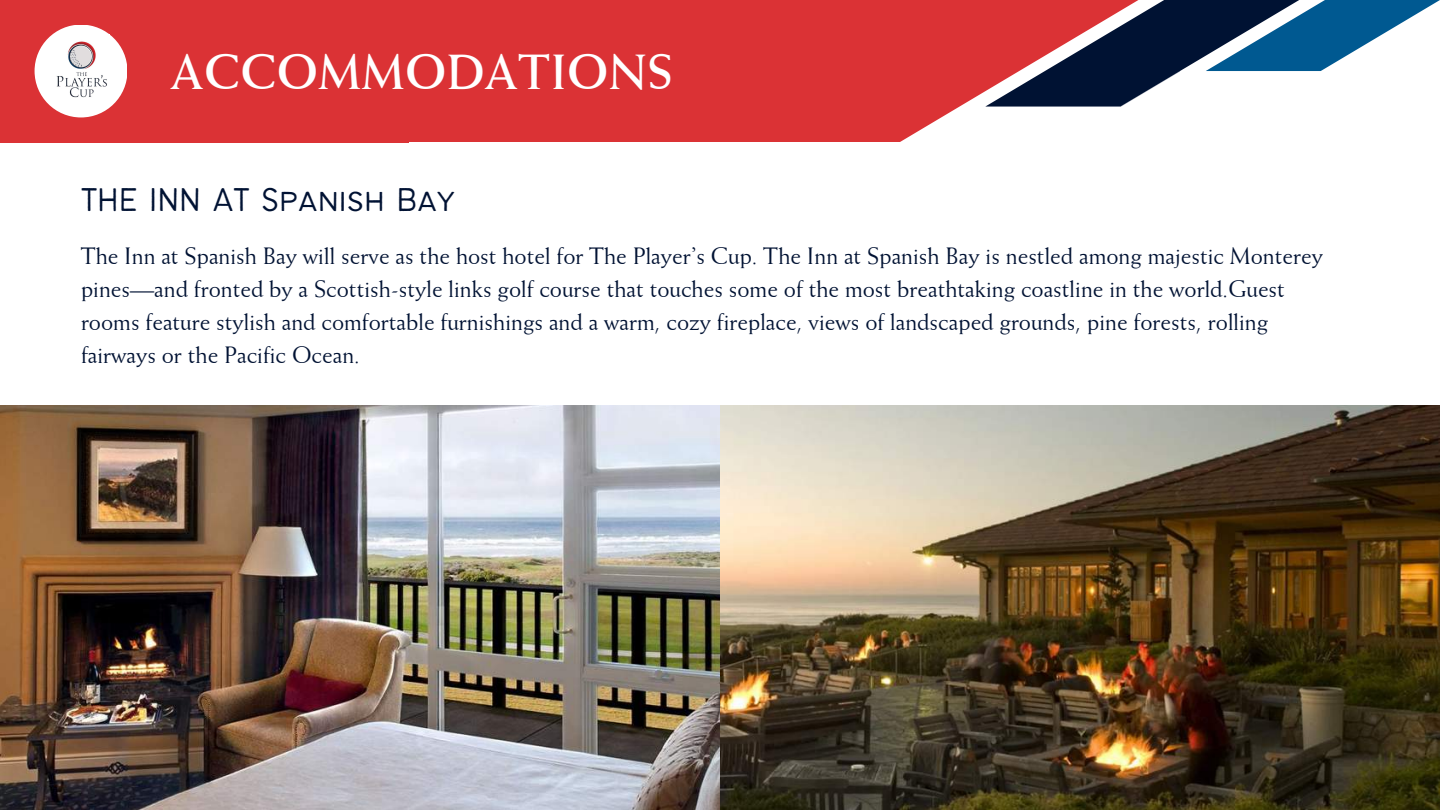
<style>
.page{position:relative;width:1440px;height:810px;background:#fff}
.page>*{position:absolute;margin:0;border:0;box-sizing:border-box;transform-origin:0 0}
.t1{font:700 50px "Weiss BT";color:#fff}
.t2{font:300 36.2px "Bantayog";color:#001233}
.t3{font:24px/33px "Weiss BT";color:#001233}
</style>
<div class="page">
<img style="left:0;top:405px;width:1440px;height:405px">
<div style="left:409px;top:0;width:576px;height:142px;background:#db3235"></div>
<svg style="left:985px;top:0;width:455px;height:107px"></svg>
<div style="left:0;top:0;width:409px;height:142px;background:#db3235"></div>
<div style="left:35px;top:25px;width:92px;height:92px;background:#fff;border-radius:50%"></div>
<img style="left:56px;top:41px;width:51px;height:57px">
<h1 class="t1" style="left:171px;top:41px;width:504px">ACCOMMODATIONS</h1>
<h2 class="t2" style="left:81px;top:186px;width:376px">THE INN AT Spanish Bay</h2>
<p class="t3" style="left:81px;top:238px;width:1243px">The Inn at Spanish Bay will serve as the host hotel for The Player’s Cup. The Inn at Spanish Bay is nestled among majestic Monterey pines—and fronted by a Scottish-style links golf course that touches some of the most breathtaking coastline in the world.Guest rooms feature stylish and comfortable furnishings and a warm, cozy fireplace, views of landscaped grounds, pine forests, rolling fairways or the Pacific Ocean.</p>
</div>
